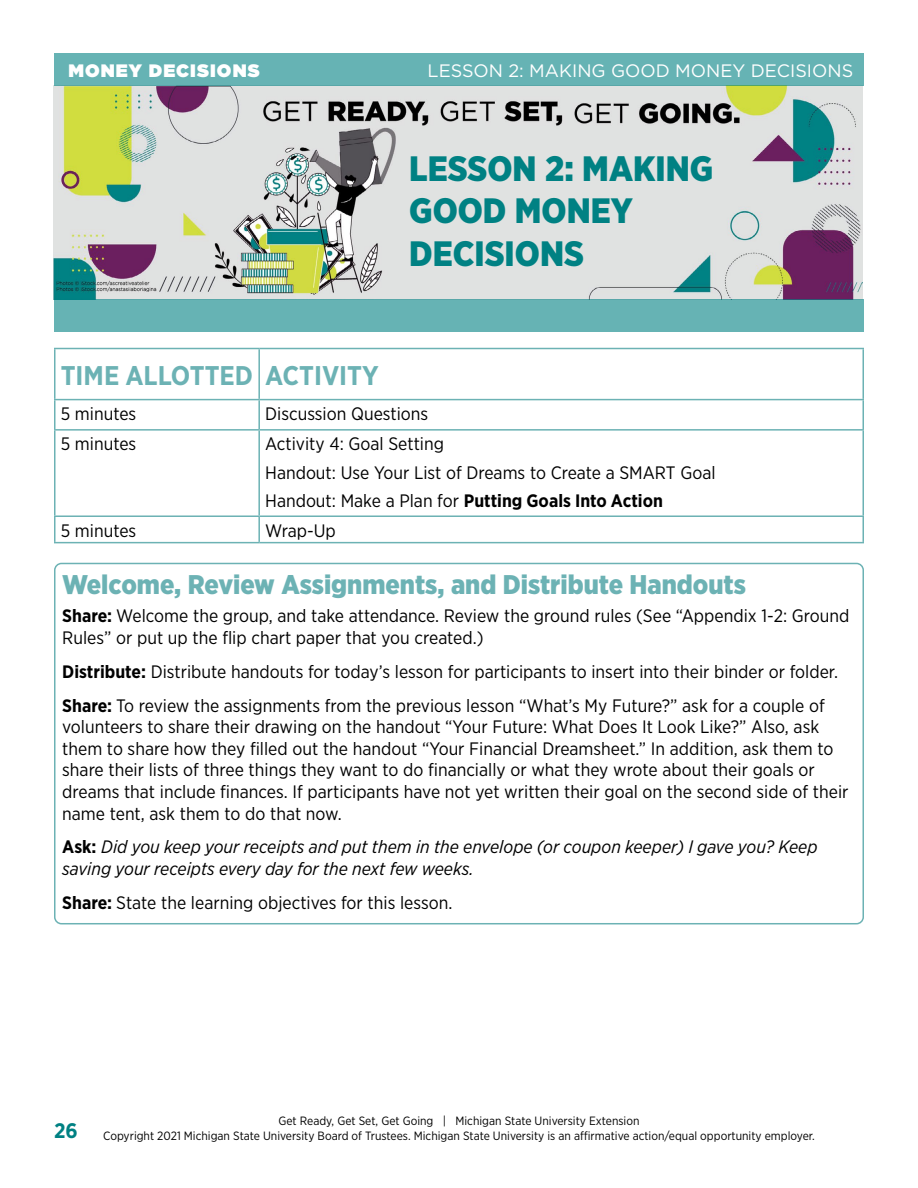
<style>
.page{position:relative;width:918px;height:1188px;background:#fff}
.page>*{position:absolute;margin:0;border:0;box-sizing:border-box;transform-origin:0 0}
.t1{font:900 35.25px/42.3px "Gotham Narrow";color:#008183}
.Subhead1{font:900 27px "Gotham Narrow";color:#6cb2b4}
.Subhead1-2{font:700 27px "Gotham Narrow";color:#6cb2b4}
.Bullet__para_space_a{font:18px/21.6px "Gotham Narrow";color:#000}
.Bullet__para_space_a-2{font:italic 18px/21.6px "Gotham Narrow";color:#000}
.Bullet__para_space_a-3{font:700 18px "Gotham Narrow";color:#000}
.t2{font:18px "Gotham";color:#fff}
.t3{font:900 18px "Gotham";letter-spacing:.06em;color:#fff}
.t4{font:12px/14.4px "Gotham Narrow";color:#000}
.s1{font-weight:400}
.s2{font-weight:700}
.s3{font-weight:700;font-style:normal}
.s4{font-weight:700;font-size:21px;color:#008183}
</style>
<div class="page">
<img style="left:53px;top:86px;width:809px;height:214px">
<div style="left:54px;top:300px;width:809px;height:32px;background:#66b3b4"></div>
<div style="left:55px;top:53px;width:809px;height:33px;background:#66b3b4"></div>
<hr style="left:54px;top:348px;width:205px;height:1px;background:#6cb2b4">
<hr style="left:54px;top:349px;width:2px;height:50px;background:#6cb2b4">
<hr style="left:259px;top:348px;width:605px;height:1px;background:#6cb2b4">
<hr style="left:258px;top:349px;width:2px;height:50px;background:#6cb2b4">
<hr style="left:862px;top:349px;width:2px;height:50px;background:#6cb2b4">
<hr style="left:54px;top:399px;width:205px;height:1px;background:#6cb2b4">
<hr style="left:259px;top:399px;width:605px;height:1px;background:#6cb2b4">
<hr style="left:54px;top:400px;width:2px;height:29px;background:#6cb2b4">
<hr style="left:258px;top:400px;width:2px;height:29px;background:#6cb2b4">
<hr style="left:862px;top:400px;width:2px;height:29px;background:#6cb2b4">
<hr style="left:54px;top:429px;width:205px;height:2px;background:#6cb2b4">
<hr style="left:54px;top:431px;width:2px;height:84px;background:#6cb2b4">
<hr style="left:259px;top:429px;width:605px;height:2px;background:#6cb2b4">
<hr style="left:258px;top:431px;width:2px;height:84px;background:#6cb2b4">
<hr style="left:862px;top:431px;width:2px;height:84px;background:#6cb2b4">
<hr style="left:54px;top:515px;width:205px;height:2px;background:#6cb2b4">
<hr style="left:54px;top:517px;width:2px;height:25px;background:#6cb2b4">
<hr style="left:259px;top:515px;width:605px;height:2px;background:#6cb2b4">
<hr style="left:258px;top:517px;width:2px;height:25px;background:#6cb2b4">
<hr style="left:862px;top:517px;width:2px;height:25px;background:#6cb2b4">
<hr style="left:54px;top:542px;width:205px;height:1px;background:#6cb2b4">
<hr style="left:259px;top:542px;width:605px;height:1px;background:#6cb2b4">
<div style="left:54px;top:563px;width:810px;height:361px;border:2px solid #6cb2b4;border-radius:7px"></div>
<p class="t3" style="left:68px;top:57px;width:193px">MONEY DECISIONS</p>
<p class="t2" style="left:428px;top:59px;width:427px">LESSON 2: MAKING GOOD MONEY DECISIONS</p>
<p class="t1" style="left:409px;top:147px;width:305px">LESSON 2: MAKING<br>GOOD MONEY</p>
<p class="t1" style="left:409px;top:232px;width:176px">DECISIONS</p>
<h2 class="Subhead1-2" style="left:61px;top:358px;width:320px">TIME ALLOTTED ACTIVITY</h2>
<p class="Bullet__para_space_a" style="left:61px;top:403px;width:77px">5 minutes</p>
<p class="Bullet__para_space_a" style="left:265px;top:403px;width:165px">Discussion Questions</p>
<p class="Bullet__para_space_a" style="left:61px;top:433px;width:77px">5 minutes</p>
<p class="Bullet__para_space_a" style="left:265px;top:433px;width:180px">Activity 4: Goal Setting</p>
<p class="Bullet__para_space_a" style="left:265px;top:461px;width:452px">Handout: Use Your List of Dreams to Create a SMART Goal</p>
<p class="Bullet__para_space_a-3" style="left:265px;top:489px;width:399px"><span class="s1">Handout: Make a Plan for</span> Putting Goals Into Action</p>
<p class="Bullet__para_space_a" style="left:61px;top:519px;width:77px">5 minutes</p>
<p class="Bullet__para_space_a" style="left:265px;top:519px;width:72px">Wrap-Up</p>
<h2 class="Subhead1" style="left:62px;top:567px;width:685px">Welcome, Review Assignments, and Distribute Handouts</h2>
<p class="Bullet__para_space_a" style="left:62px;top:605px;width:789px"><span class="s2">Share:</span> Welcome the group, and take attendance. Review the ground rules (See “Appendix 1-2: Ground<br>Rules” or put up the flip chart paper that you created.)</p>
<p class="Bullet__para_space_a" style="left:62px;top:660px;width:777px"><span class="s2">Distribute:</span> Distribute handouts for today’s lesson for participants to insert into their binder or folder.</p>
<p class="Bullet__para_space_a" style="left:62px;top:694px;width:788px"><span class="s2">Share:</span> To review the assignments from the previous lesson “What’s My Future?” ask for a couple of volunteers to share their drawing on the handout “Your Future: What Does It Look Like?” Also, ask them to share how they filled out the handout “Your Financial Dreamsheet.” In addition, ask them to share their lists of three things they want to do financially or what they wrote about their goals or dreams that include finances. If participants have not yet written their goal on the second side of their name tent, ask them to do that now.</p>
<p class="Bullet__para_space_a-2" style="left:62px;top:836px;width:757px"><span class="s3">Ask:</span> Did you keep your receipts and put them in the envelope (or coupon keeper) I gave you? Keep saving your receipts every day for the next few weeks.</p>
<p class="Bullet__para_space_a" style="left:62px;top:891px;width:392px"><span class="s2">Share:</span> State the learning objectives for this lesson.</p>
<p class="t4" style="left:54px;top:1114px;width:762px;text-indent:225px">Get Ready, Get Set, Get Going | Michigan State University Extension<br><span class="s4">26</span> Copyright 2021 Michigan State University Board of Trustees. Michigan State University is an affirmative action/equal opportunity employer.</p>
</div>
